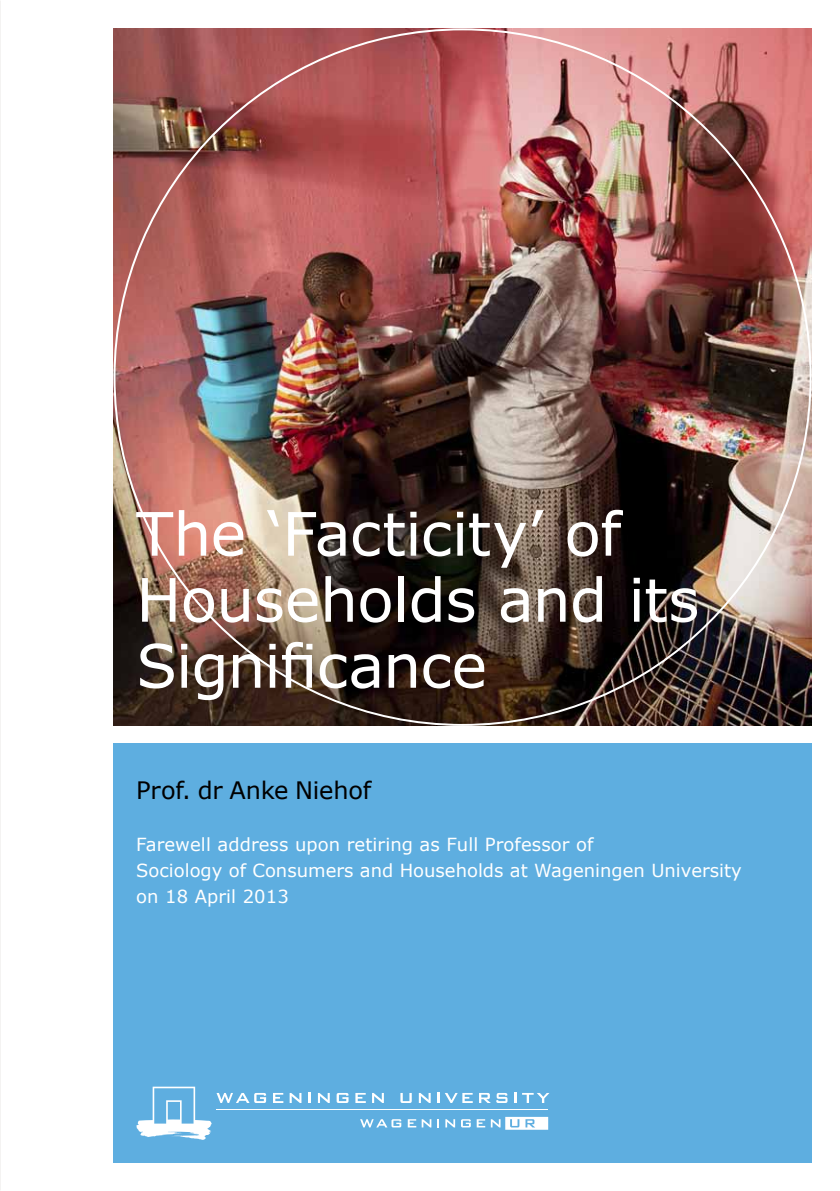
<style>
.page{position:relative;width:840px;height:1191px;background:#fff}
.page>*{position:absolute;margin:0;border:0;box-sizing:border-box;transform-origin:0 0}
.t1{font:60px/66px "Verdana";letter-spacing:-.015em;color:#fff}
.t2{font:24px "Verdana";letter-spacing:-.01em;color:#000}
.t3{font:18px/26px "Verdana";color:#fff}
</style>
<div class="page">
<div style="left:113px;top:743px;width:698px;height:419px;background:#5eaee0"></div>
<hr style="left:216px;top:1109px;width:331px;height:1px;background:#fff">
<svg style="left:360px;top:1119px;width:41px;height:8px"></svg>
<svg style="left:407px;top:1119px;width:24px;height:8px"></svg>
<svg style="left:437px;top:1119px;width:2px;height:8px"></svg>
<svg style="left:445px;top:1119px;width:25px;height:8px"></svg>
<svg style="left:476px;top:1116px;width:72px;height:13px"></svg>
<svg style="left:136px;top:1086px;width:130px;height:54px"></svg>
<svg style="left:273px;top:1093px;width:10px;height:10px"></svg>
<svg style="left:289px;top:1093px;width:12px;height:10px"></svg>
<svg style="left:308px;top:1093px;width:3px;height:10px"></svg>
<svg style="left:318px;top:1093px;width:11px;height:10px"></svg>
<svg style="left:336px;top:1093px;width:12px;height:10px"></svg>
<svg style="left:355px;top:1093px;width:10px;height:10px"></svg>
<svg style="left:372px;top:1093px;width:11px;height:10px"></svg>
<svg style="left:400px;top:1093px;width:11px;height:10px"></svg>
<svg style="left:418px;top:1093px;width:12px;height:10px"></svg>
<svg style="left:437px;top:1093px;width:35px;height:10px"></svg>
<svg style="left:479px;top:1093px;width:11px;height:10px"></svg>
<svg style="left:496px;top:1093px;width:11px;height:10px"></svg>
<svg style="left:514px;top:1093px;width:2px;height:10px"></svg>
<svg style="left:522px;top:1093px;width:27px;height:10px"></svg>
<img style="left:113px;top:28px;width:698px;height:698px">
<h1 class="t1" style="left:136px;top:500px;width:564px">The ‘Facticity’ of<br>Households and its<br>Significance</h1>
<h2 class="t2" style="left:136px;top:773px;width:236px">Prof. dr Anke Niehof</h2>
<p class="t3" style="left:136px;top:830px;width:606px">Farewell address upon retiring as Full Professor of<br>Sociology of Consumers and Households at Wageningen University on 18 April 2013</p>
</div>
